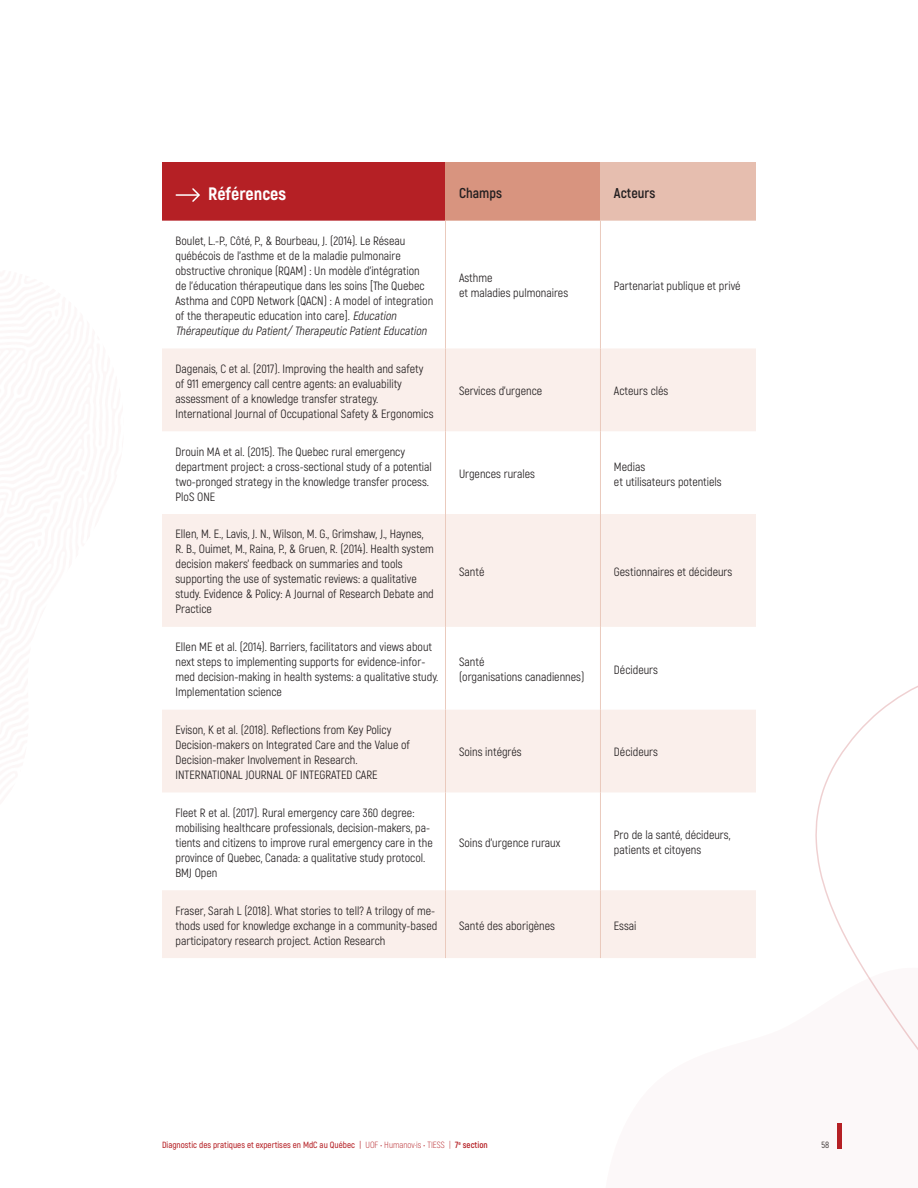
<style>
.page{position:relative;width:918px;height:1188px;background:#fff}
.page>*{position:absolute;margin:0;border:0;box-sizing:border-box;transform-origin:0 0}
.t1{font:800 18px "Akrobat";color:#fff}
.t2{font:700 14.25px "Akrobat";color:#231f20}
.t3{font:12px/15px "Akrobat";color:#231f20}
.t4{font:600 9px "Akrobat";color:#b52025}
.t5{font:9px "Akrobat";color:#231f20}
.s1{font-style:italic}
.s2{font-weight:400}
.s3{font-weight:300}
.s4{font-weight:700}
</style>
<div class="page">
<div style="left:162px;top:162px;width:284px;height:59px;background:#b52025"></div>
<div style="left:446px;top:162px;width:154px;height:59px;background:#d8947f"></div>
<div style="left:600px;top:162px;width:156px;height:59px;background:#e6beaf"></div>
<svg style="left:162px;top:348px;width:594px;height:610px;fill:#faefeb"></svg>
<hr style="left:445px;top:221px;width:1px;height:127px;background:#eacabd">
<hr style="left:600px;top:221px;width:1px;height:127px;background:#eacabd">
<hr style="left:445px;top:348px;width:1px;height:83px;background:#eacabd">
<hr style="left:600px;top:348px;width:1px;height:83px;background:#eacabd">
<hr style="left:445px;top:431px;width:1px;height:83px;background:#eacabd">
<hr style="left:600px;top:431px;width:1px;height:83px;background:#eacabd">
<hr style="left:445px;top:514px;width:1px;height:113px;background:#eacabd">
<hr style="left:600px;top:514px;width:1px;height:113px;background:#eacabd">
<hr style="left:445px;top:627px;width:1px;height:83px;background:#eacabd">
<hr style="left:600px;top:627px;width:1px;height:83px;background:#eacabd">
<hr style="left:445px;top:710px;width:1px;height:82px;background:#eacabd">
<hr style="left:600px;top:710px;width:1px;height:82px;background:#eacabd">
<hr style="left:445px;top:792px;width:1px;height:98px;background:#eacabd">
<hr style="left:600px;top:792px;width:1px;height:98px;background:#eacabd">
<hr style="left:445px;top:890px;width:1px;height:68px;background:#eacabd">
<hr style="left:600px;top:890px;width:1px;height:68px;background:#eacabd">
<hr style="left:176px;top:194px;width:22px;height:2px;background:#fff">
<svg style="left:191px;top:188px;width:9px;height:14px"></svg>
<svg style="left:815px;top:686px;width:103px;height:463px"></svg>
<h1 class="t1" style="left:208px;top:183px;width:79px">Références</h1>
<p class="t2" style="left:459px;top:184px;width:44px">Champs</p>
<p class="t2" style="left:614px;top:184px;width:43px">Acteurs</p>
<p class="t3" style="left:176px;top:233px;width:259px">Boulet, L.-P., Côté, P., &amp; Bourbeau, J. (2014). Le Réseau québécois de l’asthme et de la maladie pulmonaire obstructive chronique (RQAM) : Un modèle d’intégration de l’éducation thérapeutique dans les soins [The Quebec Asthma and COPD Network (QACN) : A model of integration of the therapeutic education into care]. <span class="s1">Education Thérapeutique du Patient/ Therapeutic PatientEducation</span></p>
<p class="t3" style="left:459px;top:271px;width:111px">Asthme<br>et maladies pulmonaires</p>
<p class="t3" style="left:614px;top:278px;width:128px">Partenariat publique et privé</p>
<p class="t3" style="left:176px;top:361px;width:260px">Dagenais, C et al. (2017). Improving the health and safety of 911 emergency call centre agents: an evaluability assessment of a knowledge transfer strategy.<br>International Journal of Occupational Safety &amp; Ergonomics</p>
<p class="t3" style="left:176px;top:444px;width:258px">Drouin MA et al. (2015). The Quebec rural emergency department project: a cross-sectional study of a potential two-pronged strategy in the knowledge transfer process.<br>PloS ONE</p>
<p class="t3" style="left:176px;top:527px;width:260px">Ellen, M. E., Lavis, J. N., Wilson, M. G., Grimshaw, J., Haynes, R. B., Ouimet, M., Raina, P., &amp; Gruen, R. (2014). Health system decision makers’ feedback on summaries and tools supporting the use of systematic reviews: a qualitative study. Evidence &amp; Policy: A Journal of Research Debate and Practice</p>
<p class="t3" style="left:176px;top:639px;width:264px">Ellen ME et al. (2014). Barriers, facilitators and views about next steps to implementing supports for evidence-infor&shy;med decision-making in health systems: a qualitative study.<br>Implementation science</p>
<p class="t3" style="left:176px;top:722px;width:236px">Evison, K et al. (2018). Reflections from Key Policy Decision-makers on Integrated Care and the Value of Decision-maker Involvement in Research.<br>INTERNATIONAL JOURNAL OF INTEGRATED CARE</p>
<p class="t3" style="left:176px;top:805px;width:259px">Fleet R et al. (2017). Rural emergency care 360 degree: mobilising healthcare professionals, decision-makers, pa&shy;tients and citizens to improve rural emergency care in the province of Quebec, Canada: a qualitative study protocol.<br>BMJ Open</p>
<p class="t3" style="left:176px;top:903px;width:263px">Fraser, Sarah L (2018). What stories to tell? A trilogy of me&shy;thods used for knowledge exchange in a community-based participatory research project. Action Research</p>
<p class="t3" style="left:459px;top:384px;width:85px">Services d’urgence</p>
<p class="t3" style="left:614px;top:384px;width:56px">Acteurs clés</p>
<p class="t3" style="left:459px;top:466px;width:78px">Urgences rurales</p>
<p class="t3" style="left:614px;top:459px;width:109px">Medias<br>et utilisateurs potentiels</p>
<p class="t3" style="left:459px;top:564px;width:27px">Santé</p>
<p class="t3" style="left:614px;top:564px;width:120px">Gestionnaires et décideurs</p>
<p class="t3" style="left:459px;top:654px;width:127px">Santé<br>(organisations canadiennes)</p>
<p class="t3" style="left:614px;top:662px;width:46px">Décideurs</p>
<p class="t3" style="left:459px;top:745px;width:64px">Soins intégrés</p>
<p class="t3" style="left:614px;top:745px;width:46px">Décideurs</p>
<p class="t3" style="left:459px;top:835px;width:103px">Soins d’urgence ruraux</p>
<p class="t3" style="left:614px;top:828px;width:118px">Pro de la santé, décideurs, patients et citoyens</p>
<p class="t3" style="left:459px;top:918px;width:98px">Santé des aborigènes</p>
<p class="t3" style="left:614px;top:918px;width:24px">Essai</p>
<p class="t4" style="left:162px;top:1139px;width:327px">Diagnostic des pratiques et expertises en MdC au Québec <span class="s2">|</span> <span class="s3">UOF</span> <span class="s2">•</span> <span class="s3">Humanov·is</span> <span class="s2">•</span> <span class="s3">TIESS |</span> <span class="s4">7</span><sup>e</sup> <span class="s4">section</span></p>
<p class="t5" style="left:821px;top:1139px;width:9px">58</p>
</div>
